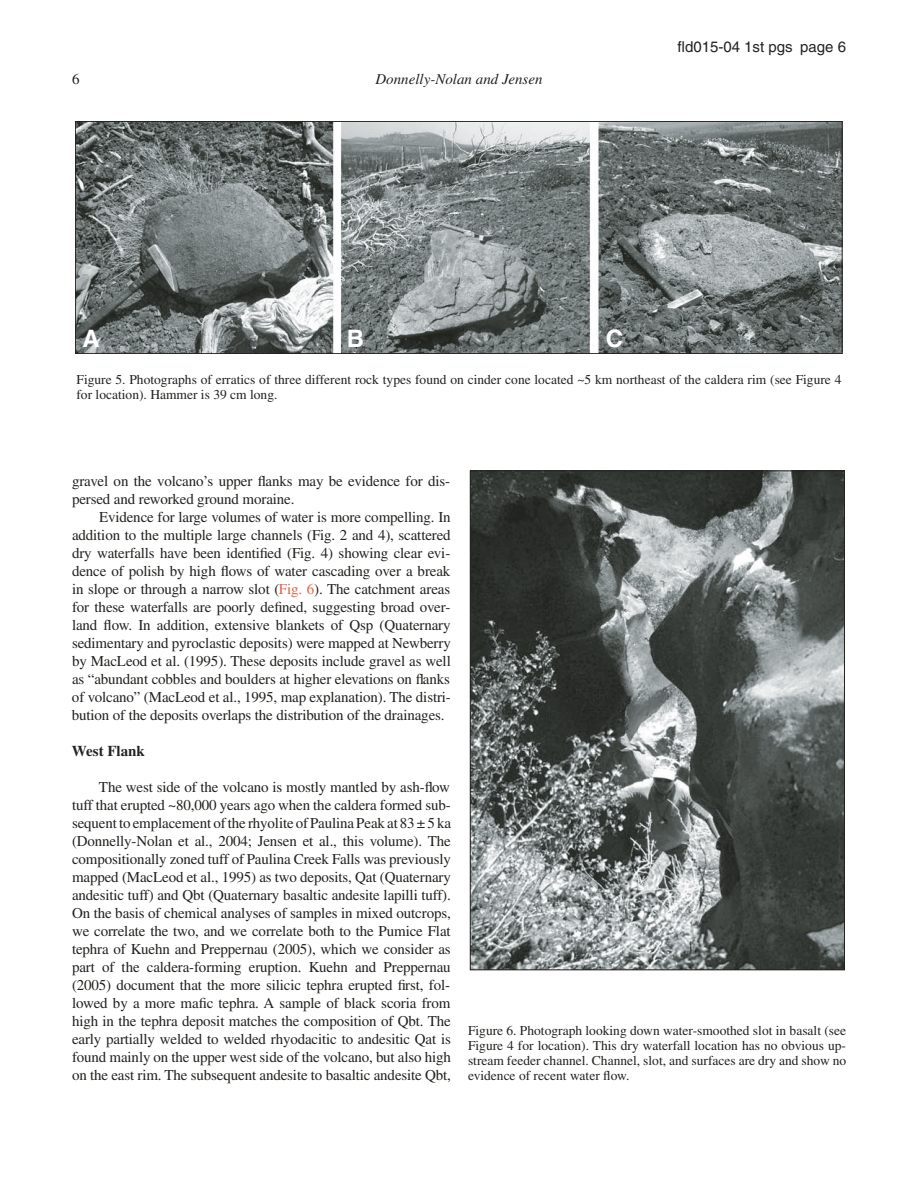
<style>
.page{position:relative;width:918px;height:1188px;background:#fff}
.page>*{position:absolute;margin:0;border:0;box-sizing:border-box;transform-origin:0 0}
.t1{font:700 24px "Helvetica";color:#fff}
.t2{font:15px/18px "Times";letter-spacing:-.01em;color:#20231e;text-align:justify}
.t3{font:italic 15px "Times";color:#20231e}
.t4{font:15px "Helvetica";color:#20231e}
.t5{font:700 15px "Times";color:#20231e}
.t6{font:13.5px/15px "Times";color:#20231e}
.s1{color:#e06344}
</style>
<div class="page">
<img style="left:77px;top:123px;width:764px;height:229px">
<div style="left:75px;top:121px;width:768px;height:233px;border:1px solid #20231e"></div>
<img style="left:472px;top:473px;width:371px;height:495px">
<p class="t2" style="left:72px;top:70px;width:9px">6</p>
<p class="t3" style="left:375px;top:71px;width:169px">Donnelly-Nolan and Jensen</p>
<p class="t4" style="left:678px;top:38px;width:170px">fld015-04 1st pgs page 6</p>
<h1 class="t1" style="left:82px;top:324px;width:19px">A</h1>
<h1 class="t1" style="left:347px;top:324px;width:19px">B</h1>
<h1 class="t1" style="left:606px;top:324px;width:19px">C</h1>
<p class="t6" style="left:76px;top:372px;width:766px">Figure 5. Photographs of erratics of three different rock types found on cinder cone located ~5 km northeast of the caldera rim (see Figure 4 for location). Hammer is 39 cm long.</p>
<p class="t2" style="left:72px;top:472px;width:380px">gravel on the volcano’s upper flanks may be evidence for dis&shy;persed and reworked ground moraine.</p>
<p class="t2" style="left:72px;top:508px;width:380px;text-indent:27px">Evidence for large volumes of water is more compelling. In addition to the multiple large channels (Fig. 2 and 4), scattered dry waterfalls have been identified (Fig. 4) showing clear evi&shy;dence of polish by high flows of water cascading over a break in slope or through a narrow slot (<span class="s1">Fig. 6</span>). The catchment areas for these waterfalls are poorly defined, suggesting broad over&shy;land flow. In addition, extensive blankets of Qsp (Quaternary sedimentary and pyroclastic deposits) were mapped at Newberry by MacLeod et al. (1995). These deposits include gravel as well as “abundant cobbles and boulders at higher elevations on flanks of volcano” (MacLeod et al., 1995, map explanation). The distri&shy;bution of the deposits overlaps the distribution of the drainages.</p>
<p class="t5" style="left:72px;top:742px;width:74px">West Flank</p>
<p class="t2" style="left:72px;top:778px;width:381px;text-indent:27px">The west side of the volcano is mostly mantled by ash-flow tuff that erupted ~80,000 years ago when the caldera formed sub&shy;sequent to emplacement of the rhyolite of Paulina Peak at 83 ± 5 ka (Donnelly-Nolan et al., 2004; Jensen et al., this volume). The compositionally zoned tuff of Paulina Creek Falls was previously mapped (MacLeod et al., 1995) as two deposits, Qat (Quaternary andesitic tuff) and Qbt (Quaternary basaltic andesite lapilli tuff).<br>On the basis of chemical analyses of samples in mixed outcrops, we correlate the two, and we correlate both to the Pumice Flat tephra of Kuehn and Preppernau (2005), which we consider as part of the caldera-forming eruption. Kuehn and Preppernau (2005) document that the more silicic tephra erupted first, fol&shy;lowed by a more mafic tephra. A sample of black scoria from high in the tephra deposit matches the composition of Qbt. The early partially welded to welded rhyodacitic to andesitic Qat is found mainly on the upper west side of the volcano, but also high on the east rim. The subsequent andesite to basaltic andesite Qbt,</p>
<p class="t6" style="left:468px;top:1023px;width:380px;text-align:justify">Figure 6. Photograph looking down water-smoothed slot in basalt (see Figure 4 for location). This dry waterfall location has no obvious up&shy;stream feeder channel. Channel, slot, and surfaces are dry and show no evidence of recent water flow.</p>
</div>
